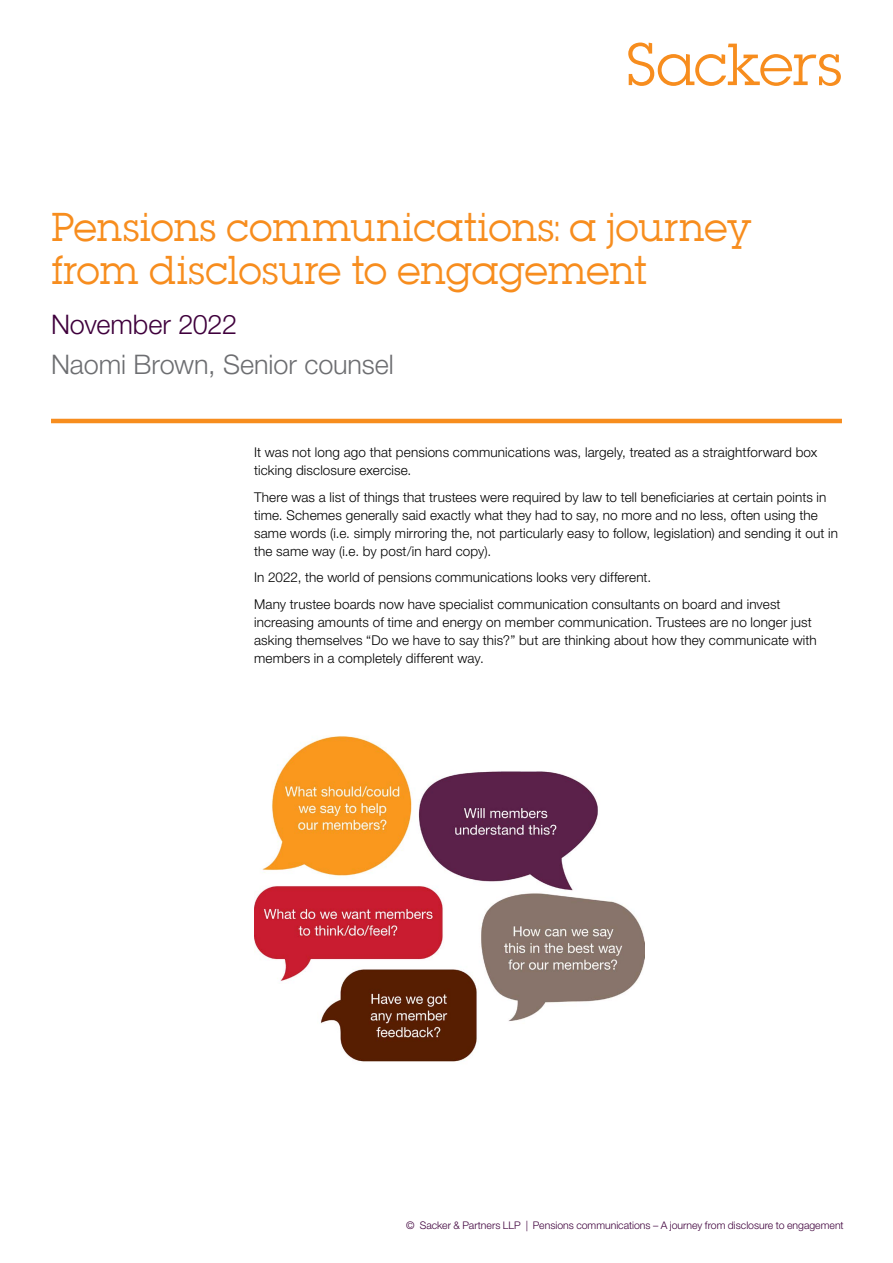
<style>
.page{position:relative;width:893px;height:1263px;background:#fff}
.page>*{position:absolute;margin:0;border:0;box-sizing:border-box;transform-origin:0 0}
.t1{font:36px/43.2px "Lubalin";letter-spacing:-.025em;color:#f78d1e}
.t2{font:300 27px "Helvetica Neue LT Pro";letter-spacing:-.005em;color:#6d6e71}
.t3{font:300 27px "Helvetica Neue LT Pro";letter-spacing:-.01em;color:#3f003c}
.t4{font:300 13.5px/18px "Helvetica Neue LT Pro";letter-spacing:.01em;color:#000}
.t5{font:300 10.5px "Helvetica Neue LT Pro";color:#3f003c}
</style>
<div class="page">
<img style="left:254px;top:736px;width:391px;height:326px">
<svg style="left:628px;top:43px;width:213px;height:43px"></svg>
<hr style="left:51px;top:419px;width:791px;height:4px;background:#f78d1e">
<h1 class="t1" style="left:51px;top:205px;width:703px">Pensions communications: a journey from disclosure to engagement</h1>
<h2 class="t3" style="left:51px;top:308px;width:188px">November 2022</h2>
<h2 class="t2" style="left:51px;top:348px;width:344px">Naomi Brown, Senior counsel</h2>
<p class="t4" style="left:254px;top:443px;width:565px">It was not long ago that pensions communications was, largely, treated as a straightforward box ticking disclosure exercise.</p>
<p class="t4" style="left:254px;top:488px;width:585px">There was a list of things that trustees were required by law to tell beneficiaries at certain points in time. Schemes generally said exactly what they had to say, no more and no less, often using the same words (i.e. simply mirroring the, not particularly easy to follow, legislation) and sending it out in the same way (i.e. by post/in hard copy).</p>
<p class="t4" style="left:254px;top:564px;width:528px;line-height:26.5px">In 2022, the world of pensions communications looks very different.<br>Many trustee boards now have specialist communication consultants on board and invest</p>
<p class="t4" style="left:254px;top:613px;width:564px">increasing amounts of time and energy on member communication. Trustees are no longer just asking themselves “Do we have to say this?” but are thinking about how they communicate with members in a completely different way.</p>
<p class="t5" style="left:406px;top:1219px;width:439px">© Sacker &amp; Partners LLP | Pensions communications – A journey from disclosure to engagement</p>
</div>
